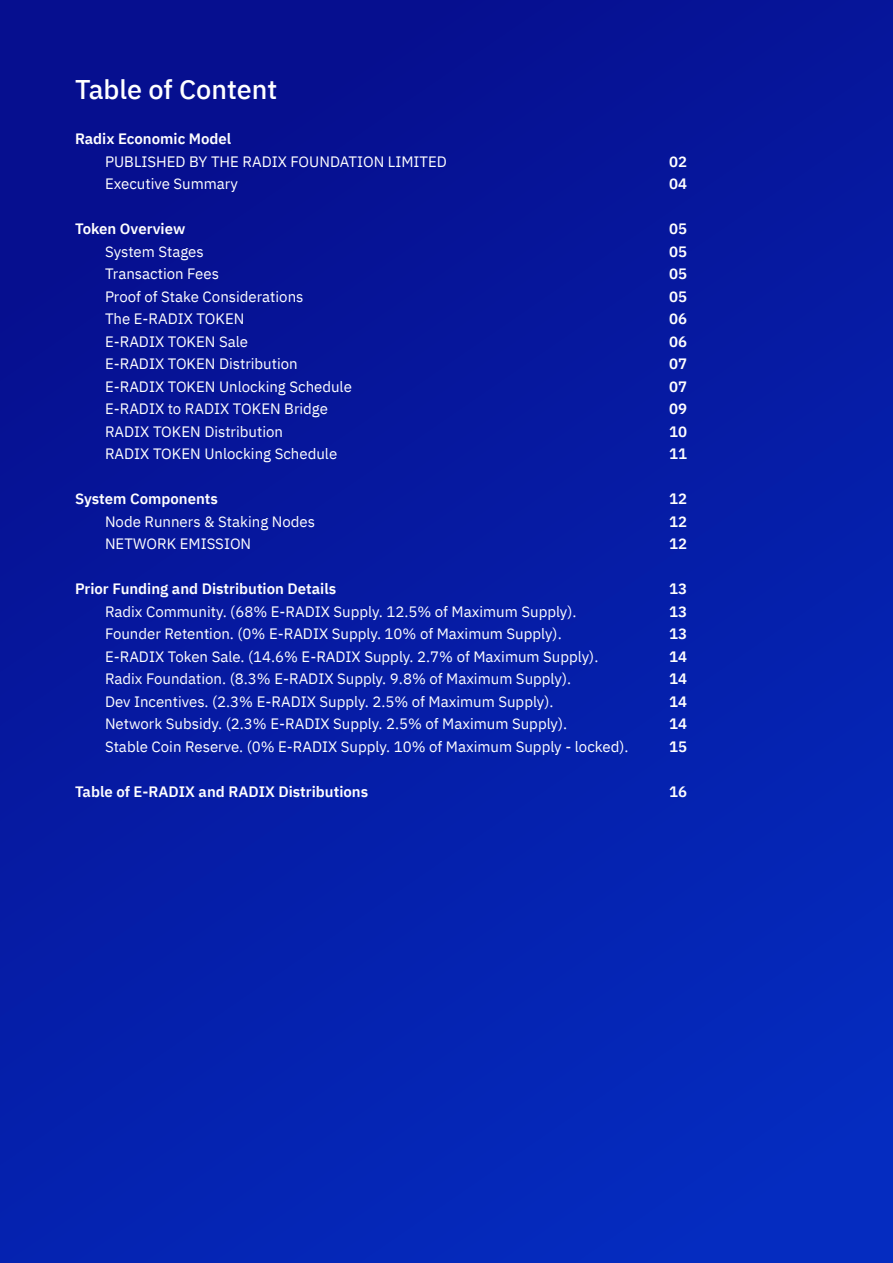
<style>
.page{position:relative;width:893px;height:1263px;background:#fff}
.page>*{position:absolute;margin:0;border:0;box-sizing:border-box;transform-origin:0 0}
.t1{font:500 27px "IBM Plex Sans";color:#fff}
.t2{font:15px "IBM Plex Sans";color:#fff}
.t3{font:600 15px "IBM Plex Sans";color:#fff}
</style>
<div class="page">
<div style="left:0;top:0;width:893px;height:1263px;background:linear-gradient(to bottom,#060f90,#0528ba)"></div>
<h1 class="t1" style="left:75px;top:68px;width:204px">Table of Content</h1>
<p class="t3" style="left:75px;top:127px;width:158px">Radix Economic Model</p>
<p class="t2" style="left:105px;top:150px;width:343px">PUBLISHED BY THE RADIX FOUNDATION LIMITED</p>
<p class="t3" style="left:669px;top:149px;width:19px">02</p>
<p class="t2" style="left:105px;top:172px;width:135px">Executive Summary</p>
<p class="t3" style="left:669px;top:172px;width:19px">04</p>
<p class="t3" style="left:75px;top:217px;width:112px">Token Overview</p>
<p class="t3" style="left:669px;top:217px;width:19px">05</p>
<p class="t2" style="left:105px;top:240px;width:100px">System Stages</p>
<p class="t3" style="left:669px;top:239px;width:19px">05</p>
<p class="t2" style="left:105px;top:262px;width:115px">Transaction Fees</p>
<p class="t3" style="left:669px;top:262px;width:19px">05</p>
<p class="t2" style="left:105px;top:285px;width:200px">Proof of Stake Considerations</p>
<p class="t3" style="left:669px;top:284px;width:19px">05</p>
<p class="t2" style="left:105px;top:307px;width:141px">The E-RADIX TOKEN</p>
<p class="t3" style="left:669px;top:307px;width:19px">06</p>
<p class="t2" style="left:105px;top:330px;width:145px">E-RADIX TOKEN Sale</p>
<p class="t3" style="left:669px;top:329px;width:19px">06</p>
<p class="t2" style="left:105px;top:352px;width:194px">E-RADIX TOKEN Distribution</p>
<p class="t3" style="left:669px;top:352px;width:19px">07</p>
<p class="t2" style="left:105px;top:375px;width:248px">E-RADIX TOKEN Unlocking Schedule</p>
<p class="t3" style="left:669px;top:374px;width:19px">07</p>
<p class="t2" style="left:105px;top:397px;width:225px">E-RADIX to RADIX TOKEN Bridge</p>
<p class="t3" style="left:669px;top:397px;width:19px">09</p>
<p class="t2" style="left:105px;top:420px;width:180px">RADIX TOKEN Distribution</p>
<p class="t3" style="left:669px;top:419px;width:19px">10</p>
<p class="t2" style="left:105px;top:442px;width:234px">RADIX TOKEN Unlocking Schedule</p>
<p class="t3" style="left:669px;top:442px;width:19px">11</p>
<p class="t3" style="left:75px;top:487px;width:144px">System Components</p>
<p class="t3" style="left:669px;top:487px;width:19px">12</p>
<p class="t2" style="left:105px;top:510px;width:212px">Node Runners &amp; Staking Nodes</p>
<p class="t3" style="left:669px;top:509px;width:19px">12</p>
<p class="t2" style="left:105px;top:532px;width:148px">NETWORK EMISSION</p>
<p class="t3" style="left:669px;top:532px;width:19px">12</p>
<p class="t3" style="left:75px;top:577px;width:263px">Prior Funding and Distribution Details</p>
<p class="t3" style="left:669px;top:577px;width:19px">13</p>
<p class="t2" style="left:105px;top:600px;width:473px">Radix Community. (68% E-RADIX Supply. 12.5% of Maximum Supply).</p>
<p class="t3" style="left:669px;top:599px;width:19px">13</p>
<p class="t2" style="left:105px;top:622px;width:458px">Founder Retention. (0% E-RADIX Supply. 10% of Maximum Supply).</p>
<p class="t3" style="left:669px;top:622px;width:19px">13</p>
<p class="t2" style="left:105px;top:645px;width:495px">E-RADIX Token Sale. (14.6% E-RADIX Supply. 2.7% of Maximum Supply).</p>
<p class="t3" style="left:669px;top:644px;width:19px">14</p>
<p class="t2" style="left:105px;top:667px;width:468px">Radix Foundation. (8.3% E-RADIX Supply. 9.8% of Maximum Supply).</p>
<p class="t3" style="left:669px;top:667px;width:19px">14</p>
<p class="t2" style="left:105px;top:690px;width:450px">Dev Incentives. (2.3% E-RADIX Supply. 2.5% of Maximum Supply).</p>
<p class="t3" style="left:669px;top:689px;width:19px">14</p>
<p class="t2" style="left:105px;top:712px;width:464px">Network Subsidy. (2.3% E-RADIX Supply. 2.5% of Maximum Supply).</p>
<p class="t3" style="left:669px;top:712px;width:19px">14</p>
<p class="t2" style="left:105px;top:735px;width:525px">Stable Coin Reserve. (0% E-RADIX Supply. 10% of Maximum Supply - locked).</p>
<p class="t3" style="left:669px;top:734px;width:19px">15</p>
<p class="t3" style="left:75px;top:779px;width:295px">Table of E-RADIX and RADIX Distributions</p>
<p class="t3" style="left:669px;top:779px;width:19px">16</p>
</div>
